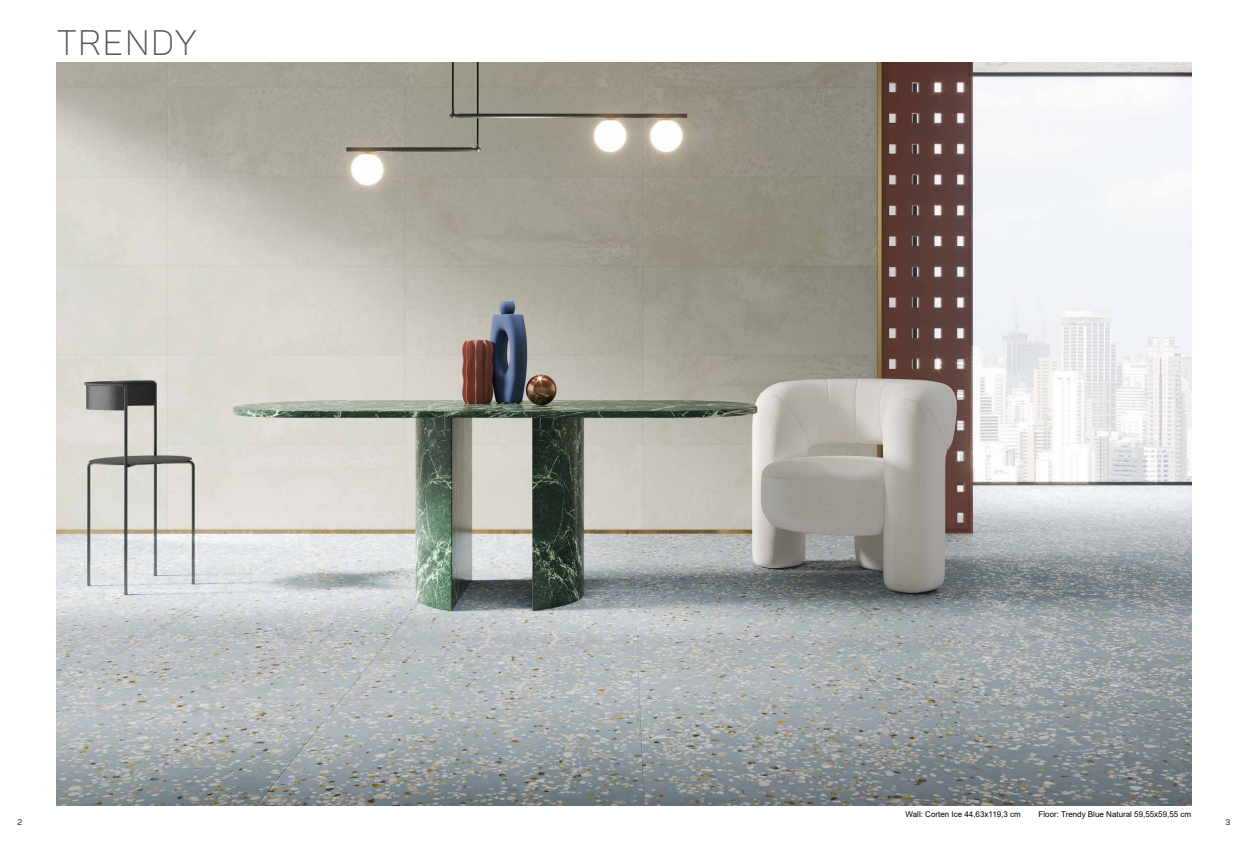
<style>
.page{position:relative;width:1248px;height:851px;background:#fff}
.page>*{position:absolute;margin:0;border:0;box-sizing:border-box;transform-origin:0 0}
.t1{font:300 35px "Panton Demo";color:#575756}
.t2{font:8px "Arial";color:#000}
.t3{font:8px "Panton";color:#000}
</style>
<div class="page">
<img style="left:57px;top:62px;width:1134px;height:743px">
<h1 class="t1" style="left:57px;top:22px;width:44px">TREN</h1>
<h1 class="t1" style="left:151px;top:22px;width:48px">DY</h1>
<p class="t2" style="left:905px;top:808px;width:117px">Wall: Corten Ice 44,63x119,3 cm</p>
<p class="t2" style="left:1038px;top:808px;width:154px">Floor: Trendy Blue Natural 59,55x59,55 cm</p>
<p class="t3" style="left:18px;top:817px;width:6px">2</p>
<p class="t3" style="left:1225px;top:817px;width:6px">3</p>
</div>
